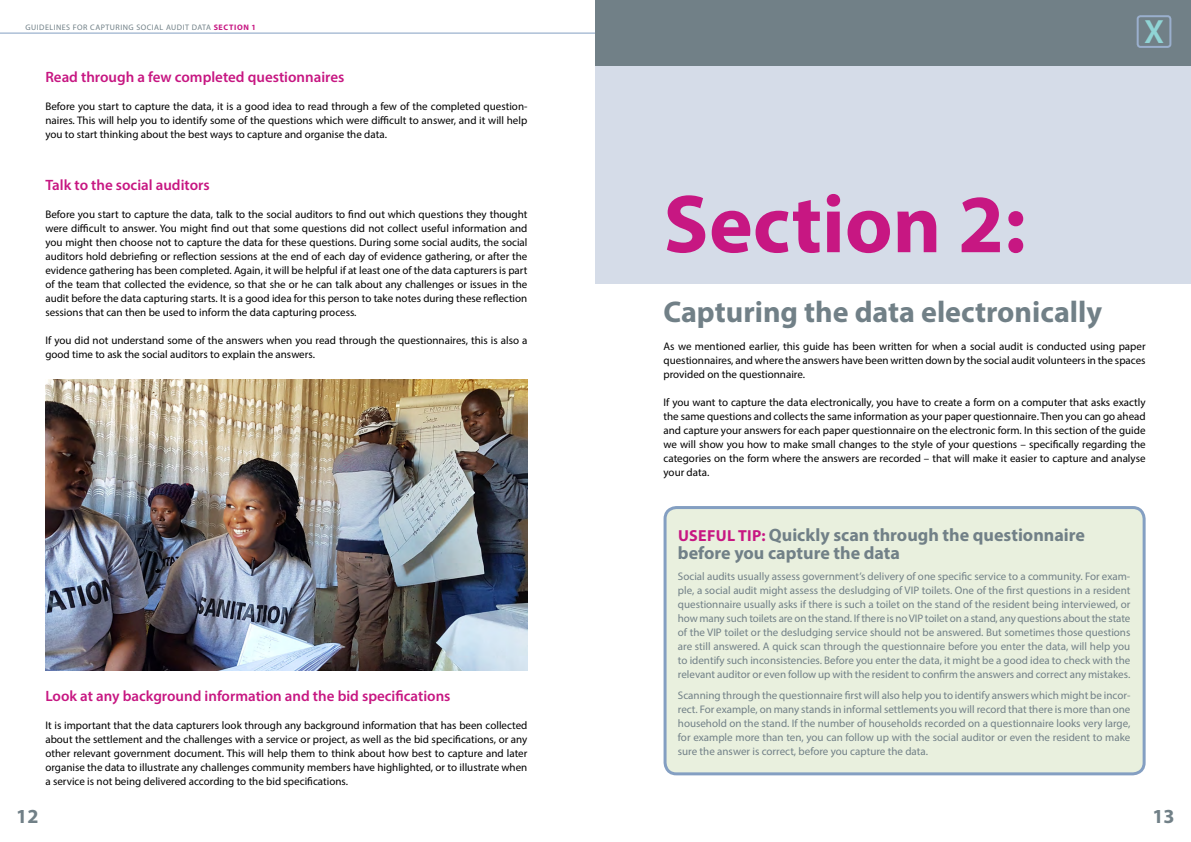
<style>
.page{position:relative;width:1191px;height:842px;background:#fff}
.page>*{position:absolute;margin:0;border:0;box-sizing:border-box;transform-origin:0 0}
.t1{font:700 83px "Myriad Pro";color:#c71782}
.t2{font:600 33.8px "Myriad Pro";color:#90d4d5}
.t3{font:700 30px "Myriad Pro";color:#718087}
.t4{font:700 20px "Myriad Pro";color:#718087}
.t5{font:700 18px/18px "Myriad Pro";color:#718087}
.t6{font:600 15px "Myriad Pro";color:#c71782}
.t7{font:11px/14px "Myriad Pro";color:#000;text-align:justify}
.t8{font:11px/14px "Myriad Pro";color:#718087;text-align:justify}
.t9{font:8px "Myriad Pro";letter-spacing:.06em;color:#718087}
.s1{font-weight:700;color:#c71782}
.s2{font-size:16px;color:#c71782}
</style>
<div class="page">
<div style="left:595px;top:66px;width:596px;height:217px;background:#d5dce8"></div>
<hr style="left:0;top:33px;width:595px;height:1px;background:#849fc2">
<img style="left:45px;top:380px;width:482px;height:290px">
<div style="left:665px;top:507px;width:479px;height:267px;background:#e9f0de;border-radius:11px"></div>
<div style="left:663px;top:506px;width:482px;height:269px;border:3px solid #849fc2;border-radius:11px"></div>
<div style="left:595px;top:0;width:596px;height:66px;background:#718087"></div>
<div style="left:1136px;top:15px;width:35px;height:33px;border:2px solid #9aafcd;border-radius:3px"></div>
<p class="t9" style="left:26px;top:22px;width:232px">GUIDELINES FOR CAPTURING SOCIAL AUDIT DATA <span class="s1">SECTION 1</span></p>
<h3 class="t6" style="left:45px;top:68px;width:300px">Read through a few completed questionnaires</h3>
<p class="t7" style="left:45px;top:99px;width:483px">Before you start to capture the data, it is a good idea to read through a few of the completed question&shy;naires. This will help you to identify some of the questions which were difficult to answer, and it will help you to start thinking about the best ways to capture and organise the data.</p>
<h3 class="t6" style="left:45px;top:176px;width:166px">Talk to the social auditors</h3>
<p class="t7" style="left:45px;top:207px;width:483px">Before you start to capture the data, talk to the social auditors to find out which questions they thought were difficult to answer. You might find out that some questions did not collect useful information and you might then choose not to capture the data for these questions. During some social audits, the social auditors hold debriefing or reflection sessions at the end of each day of evidence gathering, or after the evidence gathering has been completed. Again, it will be helpful if at least one of the data capturers is part of the team that collected the evidence, so that she or he can talk about any challenges or issues in the audit before the data capturing starts. It is a good idea for this person to take notes during these reflection sessions that can then be used to inform the data capturing process.</p>
<p class="t7" style="left:45px;top:333px;width:483px">If you did not understand some of the answers when you read through the questionnaires, this is also a good time to ask the social auditors to explain the answers.</p>
<h3 class="t6" style="left:45px;top:687px;width:407px">Look at any background information and the bid specifications</h3>
<p class="t7" style="left:45px;top:718px;width:483px">It is important that the data capturers look through any background information that has been collected about the settlement and the challenges with a service or project, as well as the bid specifications, or any other relevant government document. This will help them to think about how best to capture and later organise the data to illustrate any challenges community members have highlighted, or to illustrate when a service is not being delivered according to the bid specifications.</p>
<h1 class="t1" style="left:663px;top:170px;width:364px">Section 2:</h1>
<h2 class="t2" style="left:1144px;top:11px;width:22px">X</h2>
<h3 class="t3" style="left:663px;top:293px;width:440px">Capturing the data electronically</h3>
<p class="t7" style="left:663px;top:339px;width:483px">As we mentioned earlier, this guide has been written for when a social audit is conducted using paper questionnaires, and where the answers have been written down by the social audit volunteers in the spaces provided on the questionnaire.</p>
<p class="t7" style="left:663px;top:395px;width:483px">If you want to capture the data electronically, you have to create a form on a computer that asks exactly the same questions and collects the same information as your paper questionnaire. Then you can go ahead and capture your answers for each paper questionnaire on the electronic form. In this section of the guide we will show you how to make small changes to the style of your questions – specifically regarding the categories on the form where the answers are recorded – that will make it easier to capture and analyse your data.</p>
<h3 class="t5" style="left:678px;top:525px;width:409px"><span class="s2">USEFUL TIP:</span> Quickly scan through the questionnaire before you capture the data</h3>
<p class="t8" style="left:678px;top:569px;width:454px">Social audits usually assess government’s delivery of one specific service to a community. For exam&shy;ple, a social audit might assess the desludging of VIP toilets. One of the first questions in a resident questionnaire usually asks if there is such a toilet on the stand of the resident being interviewed, or how many such toilets are on the stand. If there is no VIP toilet on a stand, any questions about the state of the VIP toilet or the desludging service should not be answered. But sometimes those questions are still answered. A quick scan through the questionnaire before you enter the data, will help you to identify such inconsistencies. Before you enter the data, it might be a good idea to check with the relevant auditor or even follow up with the resident to confirm the answers and correct any mistakes.</p>
<p class="t8" style="left:678px;top:688px;width:454px">Scanning through the questionnaire first will also help you to identify answers which might be incor&shy;rect. For example, on many stands in informal settlements you will record that there is more than one household on the stand. If the number of households recorded on a questionnaire looks very large, for example more than ten, you can follow up with the social auditor or even the resident to make sure the answer is correct, before you capture the data.</p>
<h3 class="t4" style="left:16px;top:804px;width:24px">12</h3>
<h3 class="t4" style="left:1152px;top:804px;width:24px">13</h3>
</div>
